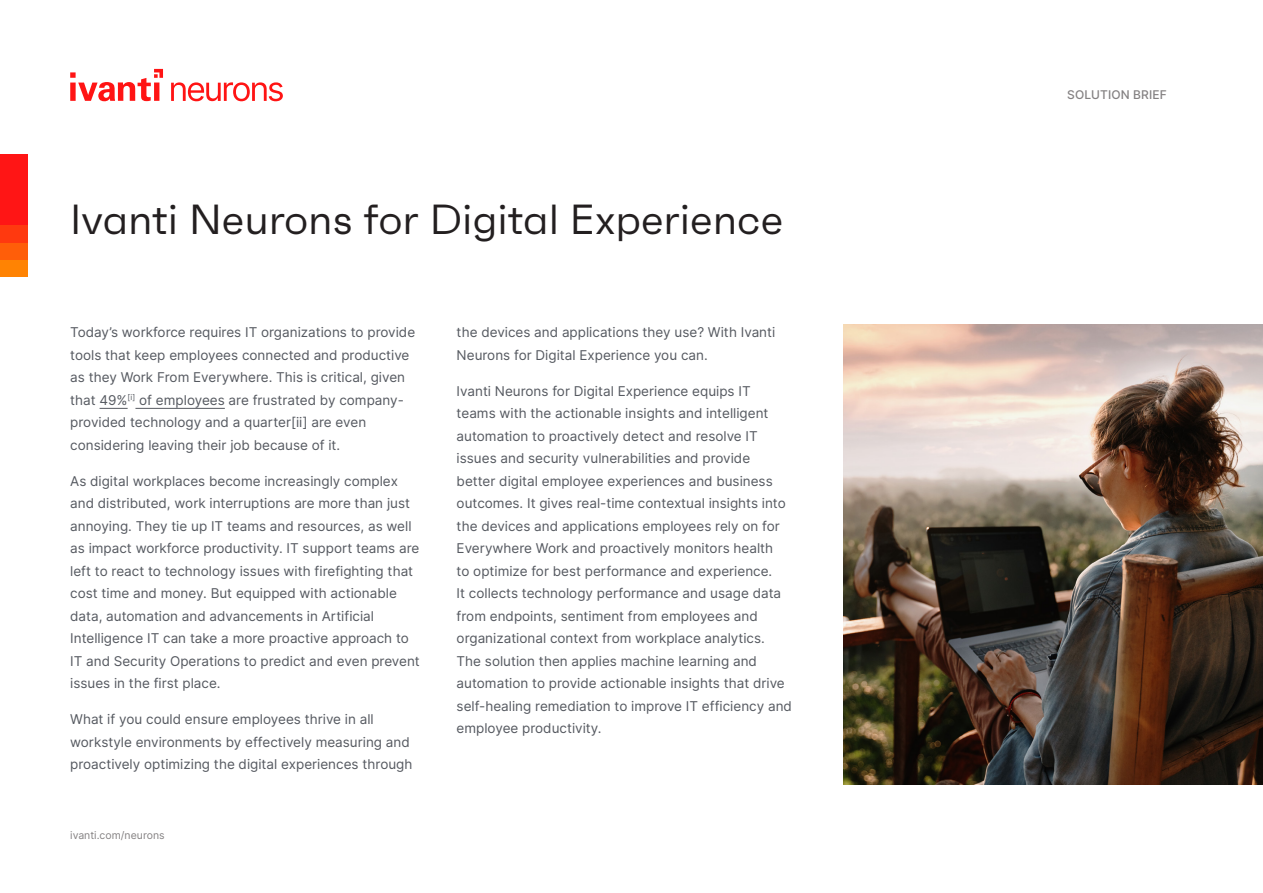
<style>
.page{position:relative;width:1263px;height:893px;background:#fff}
.page>*{position:absolute;margin:0;border:0;box-sizing:border-box;transform-origin:0 0}
.Main_title{font:42px "Faktum";color:#231f20}
.t1{font:13.5px/22.5px "Inter";color:#555960}
.t2{font:500 12px "Inter";letter-spacing:.01em;color:#848182}
.t3{font:10.5px "Inter";color:#848182}
</style>
<div class="page">
<svg style="left:70px;top:69px;width:93px;height:32px"></svg>
<svg style="left:171px;top:82px;width:112px;height:19px"></svg>
<svg style="left:100px;top:408px;width:28px;height:1px"></svg>
<hr style="left:135px;top:408px;width:90px;height:1px;background:#555960">
<img style="left:843px;top:324px;width:420px;height:461px">
<div style="left:0;top:154px;width:27px;height:122px;background:#ff1515"></div>
<div style="left:0;top:259px;width:27px;height:17px;background:#ff8303"></div>
<div style="left:0;top:242px;width:27px;height:17px;background:#ff5e09"></div>
<div style="left:0;top:225px;width:27px;height:17px;background:#ff390f"></div>
<p class="Main_title" style="left:70px;top:194px;width:714px">Ivanti Neurons for Digital Experience</p>
<p class="t1" style="left:70px;top:321px;width:346px">Today’s workforce requires IT organizations to provide tools that keep employees connected and productive as they Work From Everywhere. This is critical, given that 49%<sup>[i]</sup> of employees are frustrated by company&shy;provided technology and a quarter[ii] are even considering leaving their job because of it.</p>
<p class="t1" style="left:70px;top:469px;width:351px">As digital workplaces become increasingly complex and distributed, work interruptions are more than just annoying. They tie up IT teams and resources, as well as impact workforce productivity. IT support teams are left to react to technology issues with firefighting that cost time and money. But equipped with actionable data, automation and advancements in Artificial Intelligence IT can take a more proactive approach to IT and Security Operations to predict and even prevent issues in the first place.</p>
<p class="t1" style="left:70px;top:708px;width:344px">What if you could ensure employees thrive in all workstyle environments by effectively measuring and proactively optimizing the digital experiences through</p>
<p class="t3" style="left:70px;top:828px;width:96px">ivanti.com/neurons</p>
<p class="t1" style="left:457px;top:321px;width:320px">the devices and applications they use? With Ivanti<br>Neurons for Digital Experience you can.</p>
<p class="t1" style="left:457px;top:379px;width:337px">Ivanti Neurons for Digital Experience equips IT teams with the actionable insights and intelligent automation to proactively detect and resolve IT issues and security vulnerabilities and provide better digital employee experiences and business outcomes. It gives real-time contextual insights into the devices and applications employees rely on for Everywhere Work and proactively monitors health<br>to optimize for best performance and experience.<br>It collects technology performance and usage data from endpoints, sentiment from employees and organizational context from workplace analytics.<br>The solution then applies machine learning and automation to provide actionable insights that drive self-healing remediation to improve IT efficiency and employee productivity.</p>
<p class="t2" style="left:1067px;top:86px;width:101px">SOLUTION BRIEF</p>
</div>
